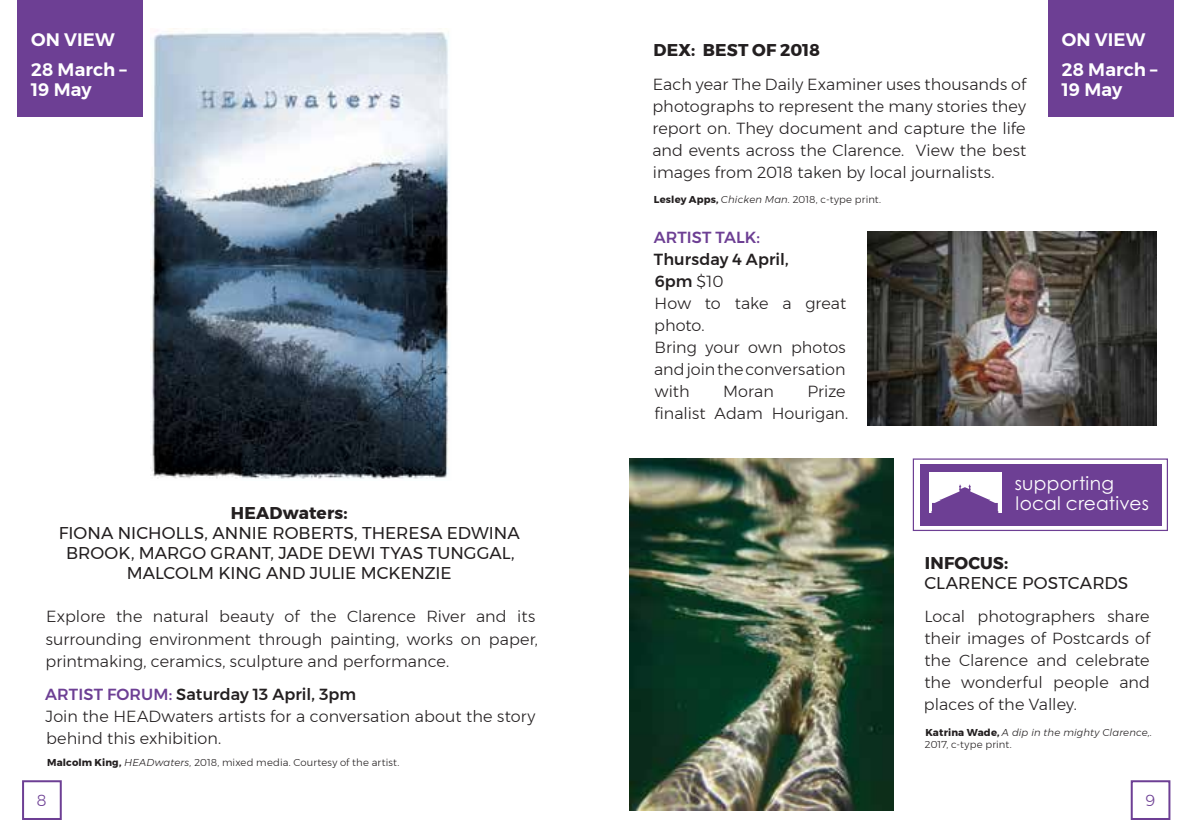
<style>
.page{position:relative;width:1191px;height:840px;background:#fff}
.page>*{position:absolute;margin:0;border:0;box-sizing:border-box;transform-origin:0 0}
.t1{font:18.6px/19.6px "Century Gothic Pro Cyr";letter-spacing:.015em;color:#fff}
.t2{font:600 18px/30.2px "Montserrat";letter-spacing:.005em;color:#fff}
.t3{font:17px/20px "Montserrat";color:#231f20;text-align:center}
.t4{font:700 17px "Montserrat";letter-spacing:.01em;color:#231f20}
.t5{font:300 16px/22px "Montserrat";letter-spacing:.005em;color:#231f20}
.t6{font:500 16px "Montserrat";letter-spacing:.005em;color:#6d3f94}
.t7{font:300 16px "Montserrat";color:#6d3f94}
.t8{font:300 10px "Montserrat";letter-spacing:.01em;color:#231f20}
.t9{font:italic 300 10px/12px "Montserrat";letter-spacing:.01em;color:#231f20}
.s1{font-weight:500;color:#6d3f94}
.s2{font-weight:500}
.s3{font-weight:700}
.s4{font-style:italic}
.s5{font-weight:700;font-style:normal}
.s6{font-style:normal}
</style>
<div class="page">
<div style="left:17px;top:0;width:126px;height:116px;background:#6d3f94"></div>
<div style="left:1047px;top:0;width:126px;height:116px;background:#6d3f94"></div>
<img style="left:150px;top:28px;width:299px;height:451px">
<img style="left:629px;top:458px;width:264px;height:352px">
<img style="left:867px;top:232px;width:289px;height:193px">
<div style="left:912px;top:458px;width:256px;height:72px;background:#fff;border:1px solid #6d3f94"></div>
<div style="left:919px;top:464px;width:242px;height:61px;background:#6d3f94"></div>
<div style="left:929px;top:472px;width:72px;height:40px;background:#fff"></div>
<svg style="left:931px;top:484px;width:67px;height:29px"></svg>
<div style="left:22px;top:779px;width:40px;height:40px;background:#fff;border:2px solid #6d3f94"></div>
<div style="left:1130px;top:779px;width:40px;height:40px;background:#fff;border:2px solid #6d3f94"></div>
<p class="t2" style="left:31px;top:24px;width:97px">ON VIEW<br>28 March –</p>
<p class="t2" style="left:31px;top:74px;width:62px">19 May</p>
<p class="t4" style="left:231px;top:499px;width:118px">HEADwaters:</p>
<p class="t3" style="left:59px;top:523px;width:462px">FIONA NICHOLLS, ANNIE ROBERTS, THERESA EDWINA<br>BROOK, MARGO GRANT, JADE DEWI TYAS TUNGGAL,<br>MALCOLM KING AND JULIE MCKENZIE</p>
<p class="t5" style="left:46px;top:605px;width:494px">Explore the natural beauty of the Clarence River and its surrounding environment through painting, works on paper, printmaking, ceramics, sculpture and performance.</p>
<p class="t5" style="left:45px;top:682px;width:492px"><span class="s1">ARTIST FORUM:</span> <span class="s2">Saturday 13 April, 3pm<br></span>Join the HEADwaters artists for a conversation about the story behind this exhibition.</p>
<p class="t8" style="left:47px;top:754px;width:354px"><span class="s3">Malcolm King,</span> <span class="s4">HEADwaters,</span> 2018, mixed media. Courtesy of the artist.</p>
<p class="t4" style="left:653px;top:37px;width:168px">DEX: BEST OF 2018</p>
<p class="t5" style="left:652px;top:73px;width:375px;text-align:justify">Each year The Daily Examiner uses thousands of photographs to represent the many stories they report on. They document and capture the life and events across the Clarence. View the best images from 2018 taken by local journalists.</p>
<p class="t8" style="left:654px;top:192px;width:229px"><span class="s3">Lesley Apps,</span> <span class="s4">Chicken Man.</span> 2018, c-type print.</p>
<p class="t6" style="left:654px;top:224px;width:108px">ARTIST TALK:</p>
<p class="t5" style="left:654px;top:248px;width:194px"><span class="s2">Thursday 4 April,<br>6pm</span> $10<br>How to take a great photo.<br>Bring your own photos and join the conversation with</p>
<p class="t5" style="left:654px;top:380px;width:195px;text-align:right">Prize<br>finalist Adam Hourigan.</p>
<p class="t5" style="left:723px;top:380px;width:52px">Moran</p>
<p class="t2" style="left:1061px;top:24px;width:97px">ON VIEW<br>28 March –</p>
<p class="t2" style="left:1061px;top:74px;width:62px">19 May</p>
<p class="t1" style="left:1014px;top:473px;width:136px">supporting local creatives</p>
<p class="t4" style="left:925px;top:549px;width:85px">INFOCUS:</p>
<p class="t3" style="left:924px;top:572px;width:205px">CLARENCE POSTCARDS</p>
<p class="t5" style="left:924px;top:605px;width:228px;text-align:justify">Local photographers share their images of Postcards of the Clarence and celebrate the wonderful people and places of the Valley.</p>
<p class="t9" style="left:925px;top:725px;width:229px"><span class="s5">Katrina Wade,</span> A dip in the mighty Clarence,.<br><span class="s6">2017, c-type print.</span></p>
<p class="t7" style="left:37px;top:787px;width:12px">8</p>
<p class="t7" style="left:1145px;top:787px;width:12px">9</p>
</div>
